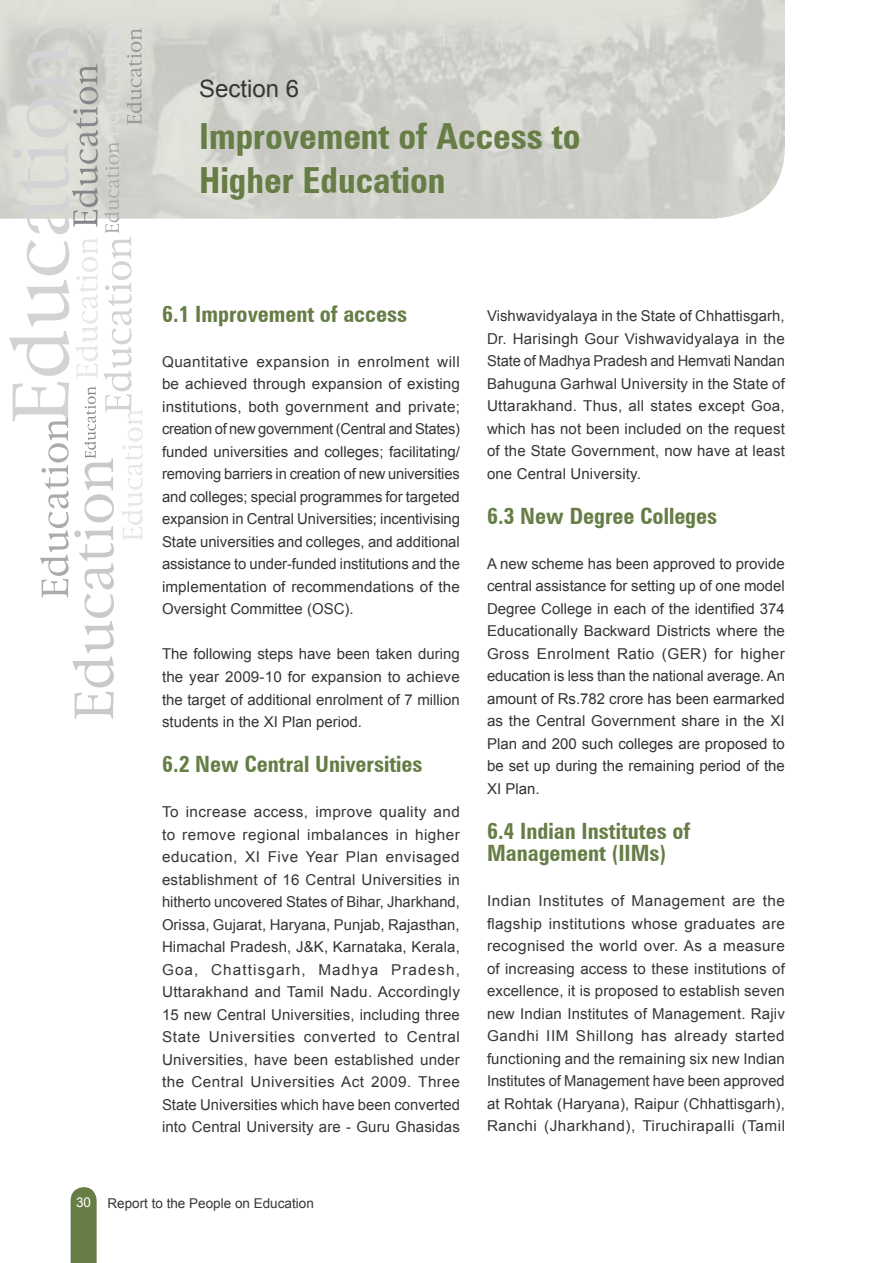
<style>
.page{position:relative;width:893px;height:1263px;background:#fff}
.page>*{position:absolute;margin:0;border:0;box-sizing:border-box;transform-origin:0 0}
.t1{font:700 condensed 36px/43.5px "Zurich BT";color:#667d45}
.t2{font:24px "Arial";color:#373535}
.t3{font:700 condensed 22.5px/22.5px "Zurich BT";color:#667d45}
.t4{font:15px/22.5px "Arial";letter-spacing:.01em;color:#373535;text-align:justify}
.t5{font:13.5px "Arial";color:#373535}
.s1{color:#fefefe}
.s2{color:#333}
</style>
<div class="page">
<svg style="left:71px;top:1187px;width:26px;height:76px;background:#6d834e"></svg>
<svg style="left:9px;top:22px;width:134px;height:697px"></svg>
<h2 class="t2" style="left:199px;top:73px;width:102px">Section 6</h2>
<h1 class="t1" style="left:199px;top:114px;width:383px">Improvement of Access to<br>Higher Education</h1>
<h3 class="t3" style="left:162px;top:302px;width:247px">6.1 Improvement of access</h3>
<p class="t4" style="left:162px;top:351px;width:300px">Quantitative expansion in enrolment will be achieved through expansion of existing institutions, both government and private; creation of new government (Central and States) funded universities and colleges; facilitating/ removing barriers in creation of new universities and colleges; special programmes for targeted expansion in Central Universities; incentivising State universities and colleges, and additional assistance to under-funded institutions and the implementation of recommendations of the Oversight Committee (OSC).</p>
<p class="t4" style="left:162px;top:643px;width:299px">The following steps have been taken during the year 2009-10 for expansion to achieve the target of additional enrolment of 7 million students in the XI Plan period.</p>
<h3 class="t3" style="left:162px;top:752px;width:262px">6.2 New Central Universities</h3>
<p class="t4" style="left:162px;top:801px;width:300px">To increase access, improve quality and to remove regional imbalances in higher education, XI Five Year Plan envisaged establishment of 16 Central Universities in hitherto uncovered States of Bihar, Jharkhand, Orissa, Gujarat, Haryana, Punjab, Rajasthan, Himachal Pradesh, J&amp;K, Karnataka, Kerala, Goa, Chattisgarh, Madhya Pradesh, Uttarakhand and Tamil Nadu. Accordingly 15 new Central Universities, including three State Universities converted to Central Universities, have been established under the Central Universities Act 2009. Three State Universities which have been converted into Central University are - Guru Ghasidas</p>
<p class="t5" style="left:76px;top:1195px;width:239px"><span class="s1">30</span> Report to the People on Education</p>
<p class="t4" style="left:487px;top:305px;width:299px">Vishwavidyalaya in the State of Chhattisgarh, Dr. Harisingh Gour Vishwavidyalaya in the State of Madhya Pradesh and Hemvati Nandan Bahuguna Garhwal University in the State of Uttarakhand. Thus, all states except Goa, which has not been included on the request of the State Government, now have at least one Central University.</p>
<h3 class="t3" style="left:487px;top:504px;width:232px">6.3 New Degree Colleges</h3>
<p class="t4" style="left:487px;top:552px;width:299px">A new scheme has been approved to provide central assistance for setting up of one model Degree College in each of the identified 374<br>Educationally Backward Districts where the Gross Enrolment Ratio (GER) for higher education is less than the national average. <span class="s2">An amount of Rs.782 crore has been earmarked as the Central Government share in the XI Plan and 200 such colleges are proposed to be set up during the remaining period of the XI Plan.</span></p>
<h3 class="t3" style="left:487px;top:819px;width:205px">6.4 Indian Institutes of<br>Management (IIMs)</h3>
<p class="t4" style="left:487px;top:890px;width:300px">Indian Institutes of Management are the flagship institutions whose graduates are recognised the world over. As a measure of increasing access to these institutions of excellence, it is proposed to establish seven new Indian Institutes of Management. Rajiv Gandhi IIM Shillong has already started functioning and the remaining six new Indian Institutes of Management have been approved at Rohtak (Haryana), Raipur (Chhattisgarh), Ranchi (Jharkhand), Tiruchirapalli (Tamil</p>
</div>
